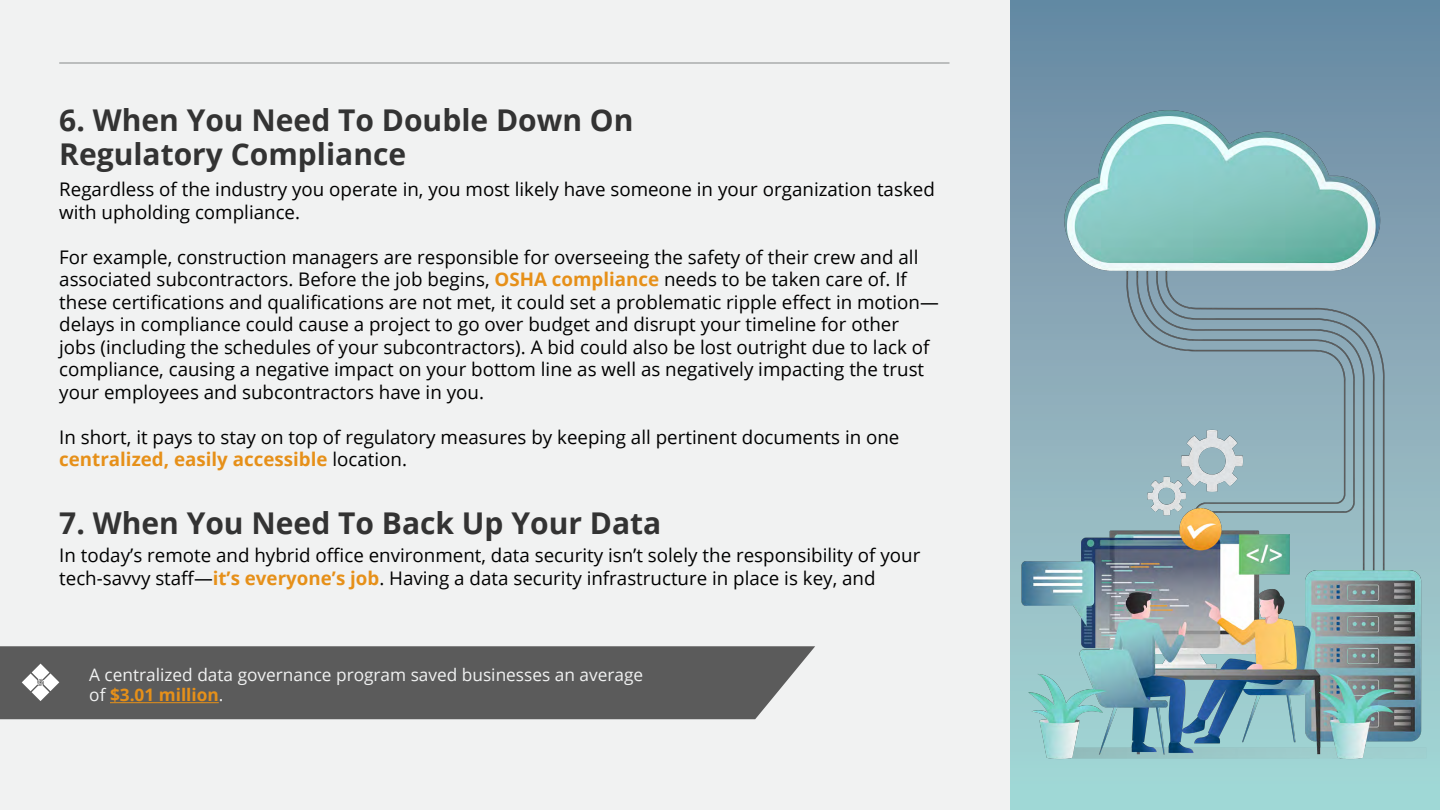
<style>
.page{position:relative;width:1440px;height:810px;background:#f1f2f2}
.page>*{position:absolute;margin:0;border:0;box-sizing:border-box;transform-origin:0 0}
.t1{font:700 30px/33.8px "Open Sans";color:#333}
.t2{font:18.75px/22.5px "Open Sans";color:#000}
.t3{font:17.25px/20.7px "Open Sans";color:#f1f2f2}
.s1{font-weight:700;color:#e69019}
</style>
<div class="page">
<div style="left:1010px;top:0;width:430px;height:810px;background:linear-gradient(to bottom,#6d87a2,#aad8d6)"></div>
<div style="left:0;top:646px;width:815px;height:73px;background:#5b5b5b"></div>
<svg style="left:22px;top:664px;width:37px;height:37px"></svg>
<hr style="left:110px;top:702px;width:109px;height:1px;background:#e69019">
<hr style="left:59px;top:62px;width:891px;height:2px;background:#aaacac">
<img style="left:1010px;top:63px;width:428px;height:714px">
<h1 class="t1" style="left:59px;top:102px;width:576px">6. When You Need To Double Down On<br>Regulatory Compliance</h1>
<p class="t2" style="left:59px;top:178px;width:877px">Regardless of the industry you operate in, you most likely have someone in your organization tasked with upholding compliance.</p>
<p class="t2" style="left:59px;top:245px;width:881px">For example, construction managers are responsible for overseeing the safety of their crew and all associated subcontractors. Before the job begins, <span class="s1">OSHA compliance</span> needs to be taken care of. If these certifications and qualifications are not met, it could set a problematic ripple effect in motion— delays in compliance could cause a project to go over budget and disrupt your timeline for other jobs (including the schedules of your subcontractors). A bid could also be lost outright due to lack of compliance, causing a negative impact on your bottom line as well as negatively impacting the trust your employees and subcontractors have in you.</p>
<p class="t2" style="left:59px;top:425px;width:842px">In short, it pays to stay on top of regulatory measures by keeping all pertinent documents in one <span class="s1">centralized, easily accessible</span> location.</p>
<h1 class="t1" style="left:59px;top:505px;width:604px">7. When You Need To Back Up Your Data</h1>
<p class="t2" style="left:59px;top:544px;width:863px">In today’s remote and hybrid office environment, data security isn’t solely the responsibility of your tech-savvy staff—<span class="s1">it’s everyone’s job</span>. Having a data security infrastructure in place is key, and</p>
<p class="t3" style="left:89px;top:664px;width:555px">A centralized data governance program saved businesses an average of <span class="s1">$3.01 million</span>.</p>
</div>
